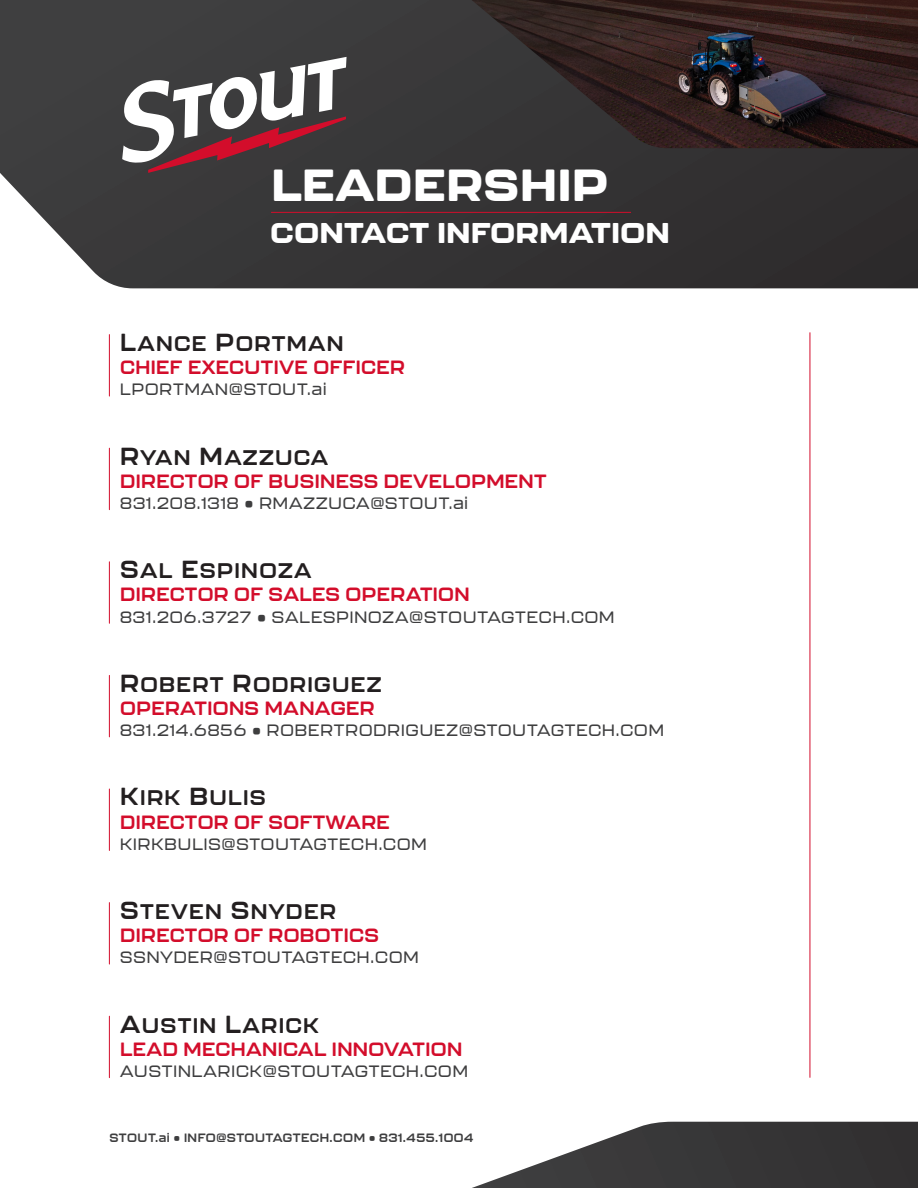
<style>
.page{position:relative;width:918px;height:1188px;background:#fff}
.page>*{position:absolute;margin:0;border:0;box-sizing:border-box;transform-origin:0 0}
.t1{font:800 44.55px "Kallisto";color:#fff;scale:1.07 1}
.t2{font:800 28.35px "Kallisto";color:#fff;scale:1.07 1}
.t3{font:700 21px "Kallisto";letter-spacing:.06em;color:#231f20}
.t4{font:700 19.05px "Kallisto";letter-spacing:.02em;color:#d30d2b}
.t5{font:500 16.35px "Kallisto";letter-spacing:.06em;color:#3e3e3f}
.t6{font:700 12px "Kallisto";letter-spacing:.04em;color:#3e3e3f}
.s1{font-size:24.45px}
</style>
<div class="page">
<svg style="left:0;top:0;width:918px;height:288px;background:#3b3637"></svg>
<svg style="left:472px;top:1122px;width:446px;height:66px"></svg>
<hr style="left:109px;top:335px;width:1px;height:61px;background:#d30d2b">
<hr style="left:109px;top:448px;width:1px;height:62px;background:#d30d2b">
<hr style="left:109px;top:562px;width:1px;height:61px;background:#d30d2b">
<hr style="left:109px;top:675px;width:1px;height:62px;background:#d30d2b">
<hr style="left:109px;top:789px;width:1px;height:61px;background:#d30d2b">
<hr style="left:109px;top:903px;width:1px;height:61px;background:#d30d2b">
<hr style="left:109px;top:1016px;width:1px;height:62px;background:#d30d2b">
<svg style="left:122px;top:57px;width:225px;height:116px"></svg>
<hr style="left:271px;top:212px;width:360px;height:1px;background:#d30d2b">
<hr style="left:810px;top:332px;width:1px;height:746px;background:#d30d2b">
<h1 class="t1" style="left:271px;top:158px;width:317px">LEADERSHIP</h1>
<h2 class="t2" style="left:270px;top:216px;width:375px">CONTACT INFORMATION</h2>
<p class="t3" style="left:120px;top:331px;width:225px"><span class="s1">L</span>ANCE <span class="s1">P</span>ORTMAN</p>
<p class="t4" style="left:120px;top:356px;width:286px">CHIEF EXECUTIVE OFFICER</p>
<p class="t5" style="left:120px;top:380px;width:208px">LPORTMAN@STOUT.ai</p>
<p class="t3" style="left:120px;top:444px;width:210px"><span class="s1">R</span>YAN <span class="s1">M</span>AZZUCA</p>
<p class="t4" style="left:120px;top:469px;width:428px">DIRECTOR OF BUSINESS DEVELOPMENT</p>
<p class="t5" style="left:120px;top:493px;width:349px">831.208.1318 • RMAZZUCA@STOUT.ai</p>
<p class="t3" style="left:120px;top:558px;width:193px"><span class="s1">S</span>AL <span class="s1">E</span>SPINOZA</p>
<p class="t4" style="left:120px;top:583px;width:351px">DIRECTOR OF SALES OPERATION</p>
<p class="t5" style="left:120px;top:607px;width:496px">831.206.3727 • SALESPINOZA@STOUTAGTECH.COM</p>
<p class="t3" style="left:120px;top:672px;width:263px"><span class="s1">R</span>OBERT <span class="s1">R</span>ODRIGUEZ</p>
<p class="t4" style="left:120px;top:697px;width:256px">OPERATIONS MANAGER</p>
<p class="t5" style="left:120px;top:721px;width:545px">831.214.6856 • ROBERTRODRIGUEZ@STOUTAGTECH.COM</p>
<p class="t3" style="left:120px;top:785px;width:147px"><span class="s1">K</span>IRK <span class="s1">B</span>ULIS</p>
<p class="t4" style="left:120px;top:810px;width:271px">DIRECTOR OF SOFTWARE</p>
<p class="t5" style="left:120px;top:834px;width:308px">KIRKBULIS@STOUTAGTECH.COM</p>
<p class="t3" style="left:120px;top:899px;width:218px"><span class="s1">S</span>TEVEN <span class="s1">S</span>NYDER</p>
<p class="t4" style="left:120px;top:924px;width:260px">DIRECTOR OF ROBOTICS</p>
<p class="t5" style="left:120px;top:948px;width:300px">SSNYDER@STOUTAGTECH.COM</p>
<p class="t3" style="left:120px;top:1012px;width:201px"><span class="s1">A</span>USTIN <span class="s1">L</span>ARICK</p>
<p class="t4" style="left:120px;top:1037px;width:344px">LEAD MECHANICAL INNOVATION</p>
<p class="t5" style="left:120px;top:1061px;width:349px">AUSTINLARICK@STOUTAGTECH.COM</p>
<p class="t6" style="left:109px;top:1131px;width:365px">STOUT.ai • INFO@STOUTAGTECH.COM • 831.455.1004</p>
</div>
